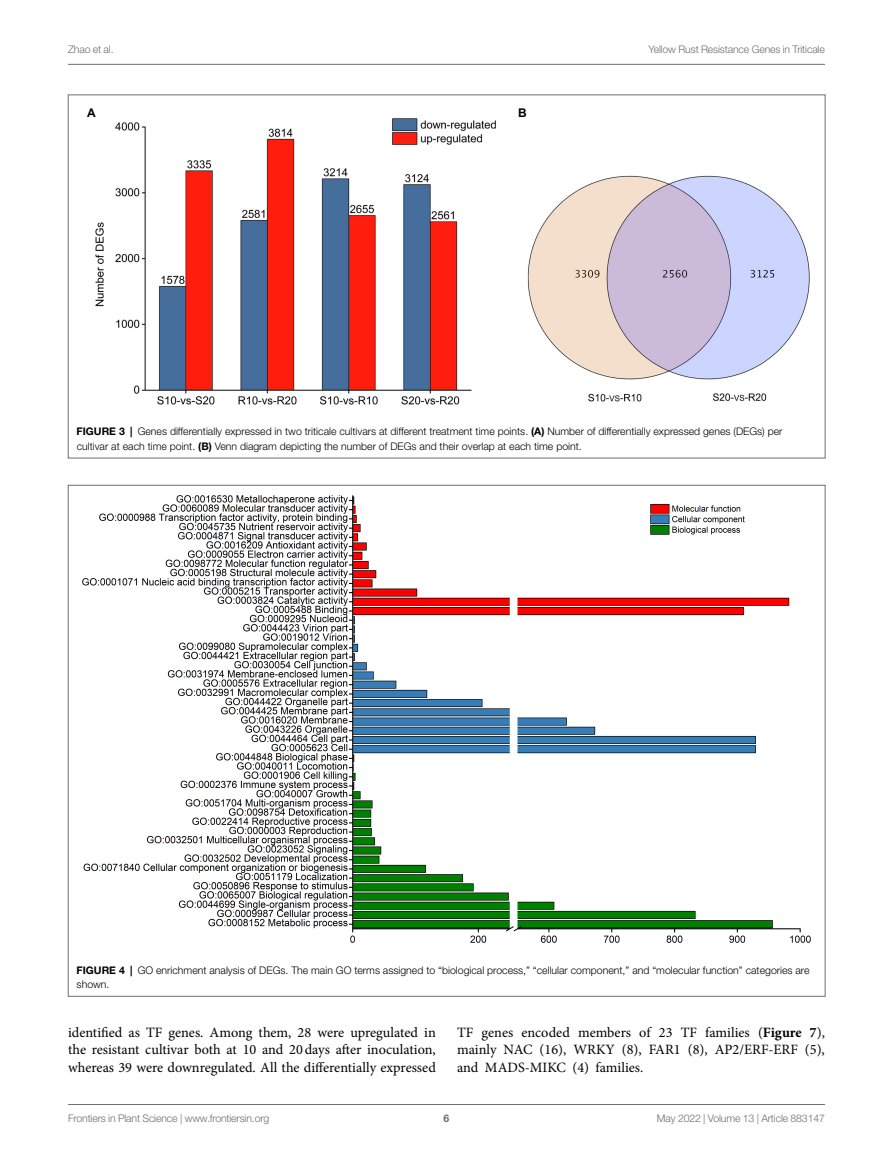
<style>
.page{position:relative;width:893px;height:1170px;background:#fff}
.page>*{position:absolute;margin:0;border:0;box-sizing:border-box;transform-origin:0 0}
.TEXT_FLUSH{font:14.25px/17.2px "Minion Pro";color:#000;text-align:justify}
.t1{font:700 12px "Arial";color:#000}
.FIG_LEG{font:300 10.5px/14.2px "Helvetica Neue LT Std";color:#000}
.t2{font:300 10.5px "Helvetica Neue LT Std";letter-spacing:-.015em;color:#6d6e71}
.t3{font:700 10.5px "Helvetica Neue LT Std";color:#6d6e71}
.s1{font-weight:700}
</style>
<div class="page">
<hr style="left:68px;top:64px;width:757px;height:1px;background:#6d6e71">
<hr style="left:68px;top:1104px;width:757px;height:1px;background:#6d6e71">
<img style="left:95px;top:118px;width:715px;height:287px">
<img style="left:82px;top:495px;width:729px;height:448px">
<p class="t2" style="left:68px;top:42px;width:47px">Zhao et al.</p>
<p class="t2" style="left:648px;top:42px;width:178px">Yellow Rust Resistance Genes in Triticale</p>
<p class="t1" style="left:87px;top:105px;width:10px">A</p>
<p class="t1" style="left:518px;top:105px;width:10px">B</p>
<p class="FIG_LEG" style="left:77px;top:424px;width:707px"><span class="s1">FIGURE 3 |</span> Genes differentially expressed in two triticale cultivars at different treatment time points. <span class="s1">(A)</span> Number of differentially expressed genes (DEGs) per cultivar at each time point. <span class="s1">(B)</span> Venn diagram depicting the number of DEGs and their overlap at each time point.</p>
<p class="FIG_LEG" style="left:77px;top:962px;width:734px"><span class="s1">FIGURE 4 |</span> GO enrichment analysis of DEGs. The main GO terms assigned to “biological process,” “cellular component,” and “molecular function” categories are shown.</p>
<p class="TEXT_FLUSH" style="left:68px;top:1023px;width:369px">identified as TF genes. Among them, 28 were upregulated in the resistant cultivar both at 10 and 20days after inoculation, whereas 39 were downregulated. All the differentially expressed</p>
<p class="TEXT_FLUSH" style="left:457px;top:1023px;width:369px">TF genes encoded members of 23 TF families (<span class="s1">Figure 7</span>), mainly NAC (16), WRKY (8), FAR1 (8), AP2/ERF-ERF (5), and MADS-MIKC (4) families.</p>
<p class="t2" style="left:68px;top:1111px;width:203px">Frontiers in Plant Science | www.frontiersin.org</p>
<p class="t3" style="left:444px;top:1111px;width:7px">6</p>
<p class="t2" style="left:657px;top:1111px;width:169px">May 2022 | Volume 13 | Article 883147</p>
</div>
